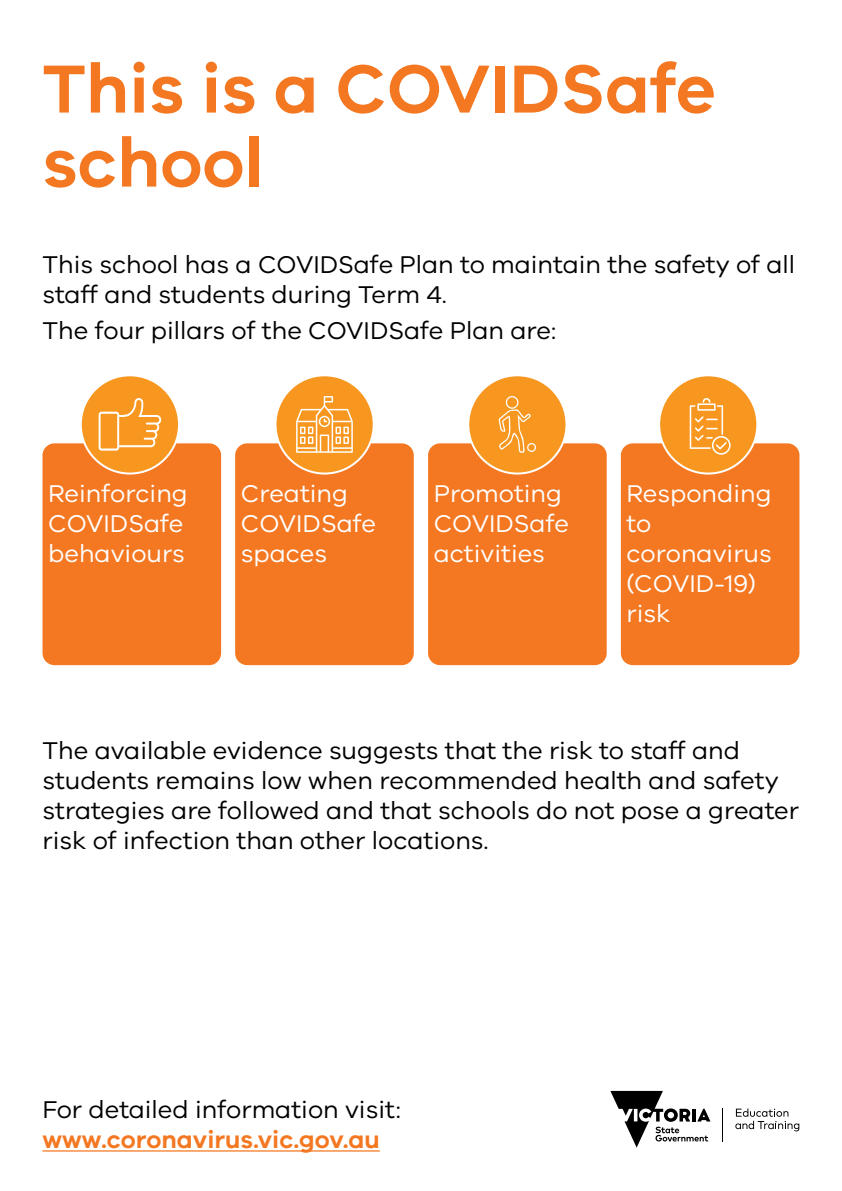
<style>
.page{position:relative;width:842px;height:1191px;background:#fff}
.page>*{position:absolute;margin:0;border:0;box-sizing:border-box;transform-origin:0 0}
.t1{font:600 70px/74px "VIC";color:#f47721}
.t2{font:25px/30px "VIC";color:#000}
.t3{font:25px/30px "VIC";color:#fff}
.t4{font:600 25px "VIC";color:#f47721}
</style>
<div class="page">
<div style="left:43px;top:443px;width:178px;height:222px;background:#f47721;border-radius:12px"></div>
<div style="left:235px;top:443px;width:179px;height:222px;background:#f47721;border-radius:12px"></div>
<div style="left:428px;top:443px;width:179px;height:222px;background:#f47721;border-radius:12px"></div>
<div style="left:621px;top:443px;width:178px;height:222px;background:#f47721;border-radius:12px"></div>
<hr style="left:722px;top:1108px;width:1px;height:33px;background:#000">
<svg style="left:610px;top:1091px;width:100px;height:56px"></svg>
<svg style="left:735px;top:1108px;width:64px;height:23px"></svg>
<div style="left:81px;top:375px;width:98px;height:98px;background:#f8971f;border-radius:50%"></div>
<div style="left:80px;top:374px;width:100px;height:100px;border:2px solid #fff;border-radius:50%"></div>
<div style="left:275px;top:375px;width:99px;height:98px;background:#f8971f;border-radius:50%"></div>
<div style="left:274px;top:374px;width:101px;height:100px;border:2px solid #fff;border-radius:50%"></div>
<div style="left:468px;top:375px;width:98px;height:98px;background:#f8971f;border-radius:50%"></div>
<div style="left:467px;top:374px;width:100px;height:100px;border:2px solid #fff;border-radius:50%"></div>
<div style="left:659px;top:375px;width:98px;height:98px;background:#f8971f;border-radius:50%"></div>
<div style="left:658px;top:374px;width:100px;height:100px;border:2px solid #fff;border-radius:50%"></div>
<svg style="left:499px;top:396px;width:37px;height:57px"></svg>
<svg style="left:690px;top:398px;width:41px;height:57px"></svg>
<svg style="left:99px;top:398px;width:62px;height:52px"></svg>
<svg style="left:296px;top:396px;width:57px;height:57px"></svg>
<hr style="left:43px;top:1150px;width:337px;height:1px;background:#f47721">
<h1 class="t1" style="left:42px;top:50px;width:675px">This is a COVIDSafe school</h1>
<p class="t2" style="left:43px;top:249px;width:754px">This school has a COVIDSafe Plan to maintain the safety of all staff and students during Term 4.</p>
<p class="t2" style="left:43px;top:315px;width:515px">The four pillars of the COVIDSafe Plan are:</p>
<p class="t3" style="left:48px;top:478px;width:141px">Reinforcing<br>COVIDSafe behaviours</p>
<p class="t3" style="left:434px;top:478px;width:137px">Promoting<br>COVIDSafe activities</p>
<p class="t3" style="left:241px;top:478px;width:137px">Creating<br>COVIDSafe spaces</p>
<p class="t3" style="left:626px;top:478px;width:147px">Responding to coronavirus (COVID-19) risk</p>
<p class="t2" style="left:43px;top:735px;width:758px">The available evidence suggests that the risk to staff and students remains low when recommended health and safety strategies are followed and that schools do not pose a greater risk of infection than other locations.</p>
<p class="t2" style="left:43px;top:1094px;width:360px">For detailed information visit:</p>
<p class="t4" style="left:43px;top:1124px;width:339px">www.coronavirus.vic.gov.au</p>
</div>
